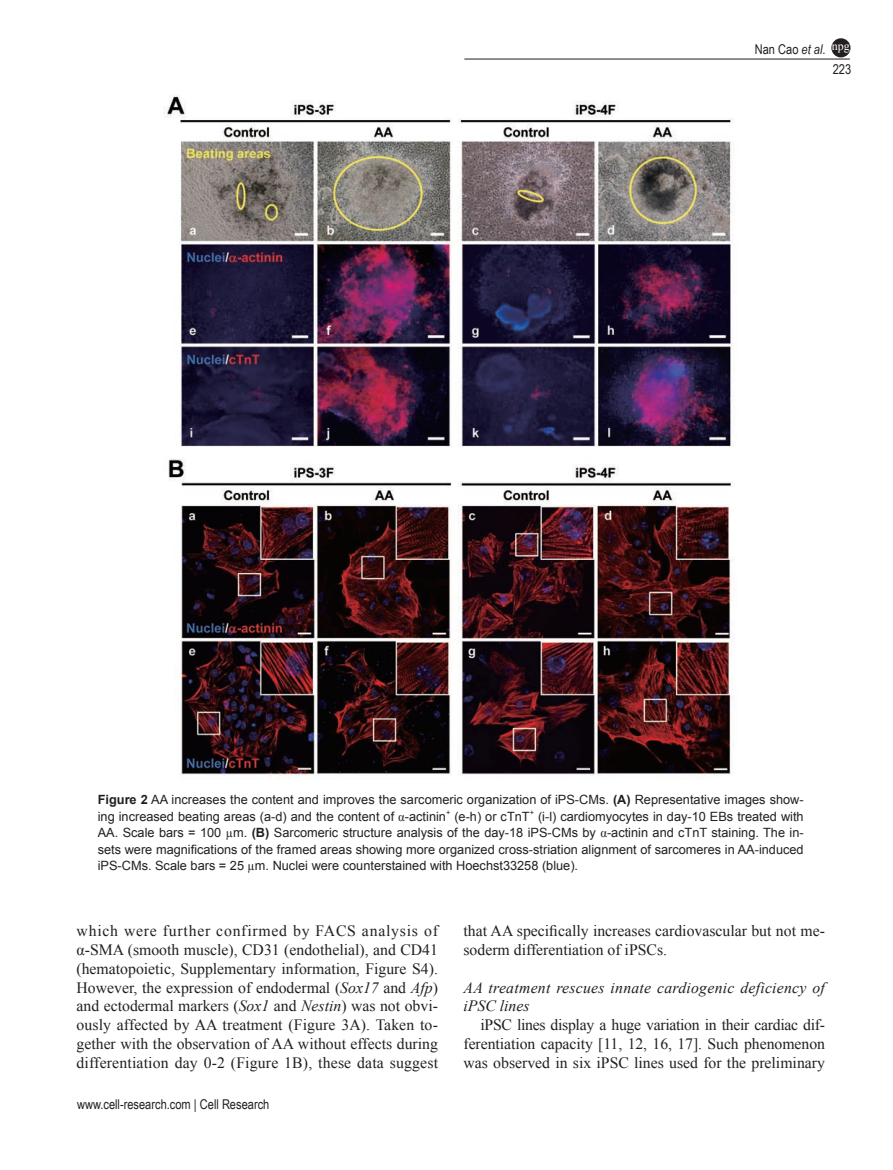
<style>
.page{position:relative;width:893px;height:1170px;background:#fff}
.page>*{position:absolute;margin:0;border:0;box-sizing:border-box;transform-origin:0 0}
.t1{font:15.75px/18.8px "Times New Roman";color:#231f20;text-align:justify}
.t2{font:italic 15.75px/18.8px "Times New Roman";letter-spacing:.015em;color:#231f20}
.t3{font:13.5px "Arial Narrow";color:#231f20}
.t4{font:12.75px/16.5px "Arial";color:#231f20}
.t5{font:12px "Times New Roman";color:#fff}
.t6{font:7.5px "Arial";color:#231f20}
.s1{font-style:italic}
.s2{font-weight:700}
.s3{font-family:"Times New Roman"}
</style>
<div class="page">
<hr style="left:464px;top:59px;width:386px;height:1px;background:#231f20">
<div style="left:832px;top:39px;width:18px;height:18px;background:#231f20;border-radius:50%"></div>
<div style="left:831px;top:38px;width:19px;height:19px;border:2px solid #231f20;border-radius:50%"></div>
<img style="left:164px;top:95px;width:570px;height:684px">
<p class="t3" style="left:755px;top:40px;width:72px">Nan Cao <span class="s1">et al</span>.</p>
<p class="t5" style="left:832px;top:38px;width:19px">npg</p>
<p class="t3" style="left:833px;top:59px;width:20px">223</p>
<p class="t4" style="left:98px;top:791px;width:707px"><span class="s2">Figure 2</span> AA increases the content and improves the sarcomeric organization of iPS-CMs. <span class="s2">(A)</span> Representative images show&shy;ing increased beating areas (a-d) and the content of <span class="s3">α</span>-actinin</p>
<p class="t6" style="left:446px;top:807px;width:6px">+</p>
<p class="t4" style="left:454px;top:808px;width:77px">(e-h) or cTnT</p>
<p class="t6" style="left:530px;top:807px;width:6px">+</p>
<p class="t4" style="left:98px;top:808px;width:707px;text-align:justify;text-indent:440px">(i-l) cardiomyocytes in day-10 EBs treated with AA. Scale bars = 100 <span class="s3">µ</span>m. <span class="s2">(B)</span> Sarcomeric structure analysis of the day-18 iPS-CMs by <span class="s3">α</span>-actinin and cTnT staining. The in&shy;sets were magnifications of the framed areas showing more organized cross-striation alignment of sarcomeres in AA-induced iPS-CMs. Scale bars = 25 <span class="s3">µ</span>m. Nuclei were counterstained with Hoechst33258 (blue).</p>
<p class="t1" style="left:77px;top:921px;width:363px">which were further confirmed by FACS analysis of α-SMA (smooth muscle), CD31 (endothelial), and CD41 (hematopoietic, Supplementary information, Figure S4).<br>However, the expression of endodermal (<span class="s1">Sox17</span> and <span class="s1">Afp</span>) and ectodermal markers (<span class="s1">Sox1</span> and <span class="s1">Nestin</span>) was not obvi&shy;ously affected by AA treatment (Figure 3A). Taken to&shy;gether with the observation of AA without effects during differentiation day 0-2 (Figure 1B), these data suggest</p>
<p class="t1" style="left:463px;top:921px;width:363px">that AA specifically increases cardiovascular but not me&shy;soderm differentiation of iPSCs.</p>
<p class="t2" style="left:463px;top:977px;width:363px">AA treatment rescues innate cardiogenic deficiency of iPSC lines</p>
<p class="t1" style="left:463px;top:1015px;width:363px;text-indent:17px">iPSC lines display a huge variation in their cardiac dif&shy;ferentiation capacity [11, 12, 16, 17]. Such phenomenon was observed in six iPSC lines used for the preliminary</p>
<p class="t3" style="left:77px;top:1094px;width:194px">www.cell-research.com | Cell Research</p>
</div>
